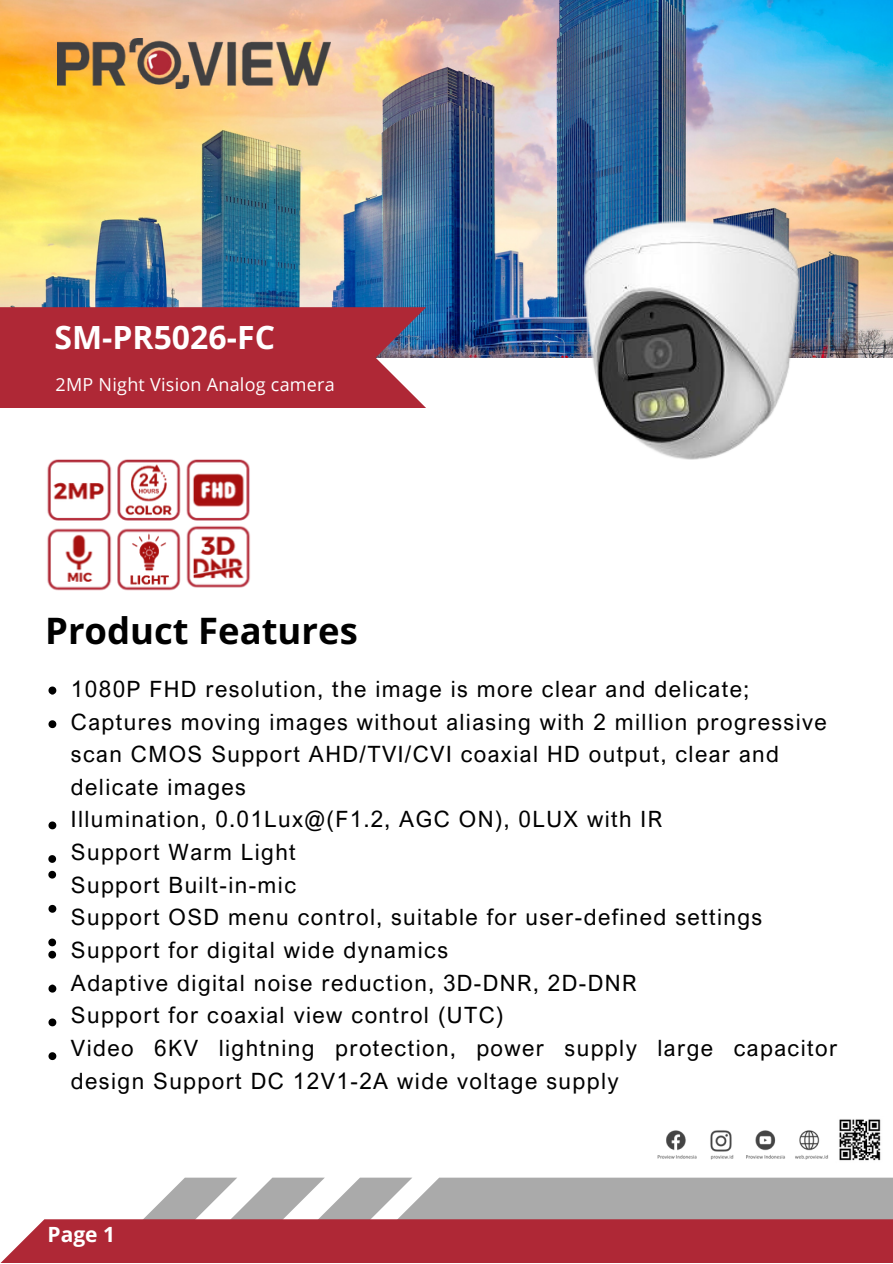
<style>
.page{position:relative;width:893px;height:1264px;background:#fff}
.page>*{position:absolute;margin:0;border:0;box-sizing:border-box;transform-origin:0 0}
.t1{font:700 36.45px "Open Sans";color:#000}
.t2{font:700 31.95px "Open Sans";color:#fff}
.t3{font:22.5px/32.7px "Arial Nova";letter-spacing:.065em;color:#000}
.t4{font:700 21px "Open Sans";color:#fff}
.t5{font:18px "Open Sans";letter-spacing:.015em;color:#fff}
</style>
<div class="page">
<img style="left:0;top:0;width:892px;height:358px">
<img style="left:57px;top:38px;width:273px;height:51px">
<svg style="left:48px;top:1018px;width:8px;height:8px"></svg>
<svg style="left:48px;top:1052px;width:8px;height:8px"></svg>
<img style="left:595px;top:216px;width:218px;height:244px">
<svg style="left:0;top:1177px;width:892px;height:86px"></svg>
<img style="left:651px;top:1119px;width:241px;height:77px">
<img style="left:0;top:127px;width:595px;height:866px">
<p class="t2" style="left:54px;top:315px;width:222px">SM-PR5026-FC</p>
<p class="t5" style="left:56px;top:371px;width:281px">2MP Night Vision Analog camera</p>
<p class="t1" style="left:45px;top:605px;width:314px">Product Features</p>
<p class="t3" style="left:71px;top:672px;width:679px">1080P FHD resolution, the image is more clear and delicate;</p>
<p class="t3" style="left:71px;top:704px;width:757px">Captures moving images without aliasing with 2 million progressive scan CMOS Support AHD/TVI/CVI coaxial HD output, clear and delicate images</p>
<p class="t3" style="left:71px;top:802px;width:592px">Illumination, 0.01Lux@(F1.2, AGC ON), 0LUX with IR</p>
<p class="t3" style="left:71px;top:835px;width:226px">Support Warm Light</p>
<p class="t3" style="left:71px;top:867px;width:226px">Support Built-in-mic</p>
<p class="t3" style="left:71px;top:900px;width:692px">Support OSD menu control, suitable for user-defined settings</p>
<p class="t3" style="left:71px;top:933px;width:378px">Support for digital wide dynamics</p>
<p class="t3" style="left:71px;top:965px;width:567px">Adaptive digital noise reduction, 3D-DNR, 2D-DNR</p>
<p class="t3" style="left:71px;top:998px;width:434px">Support for coaxial view control (UTC)</p>
<p class="t3" style="left:71px;top:1031px;width:767px">Video 6KV lightning protection, power supply large capacitor design Support DC 12V1-2A wide voltage supply</p>
<p class="t4" style="left:48px;top:1219px;width:69px">Page 1</p>
</div>
